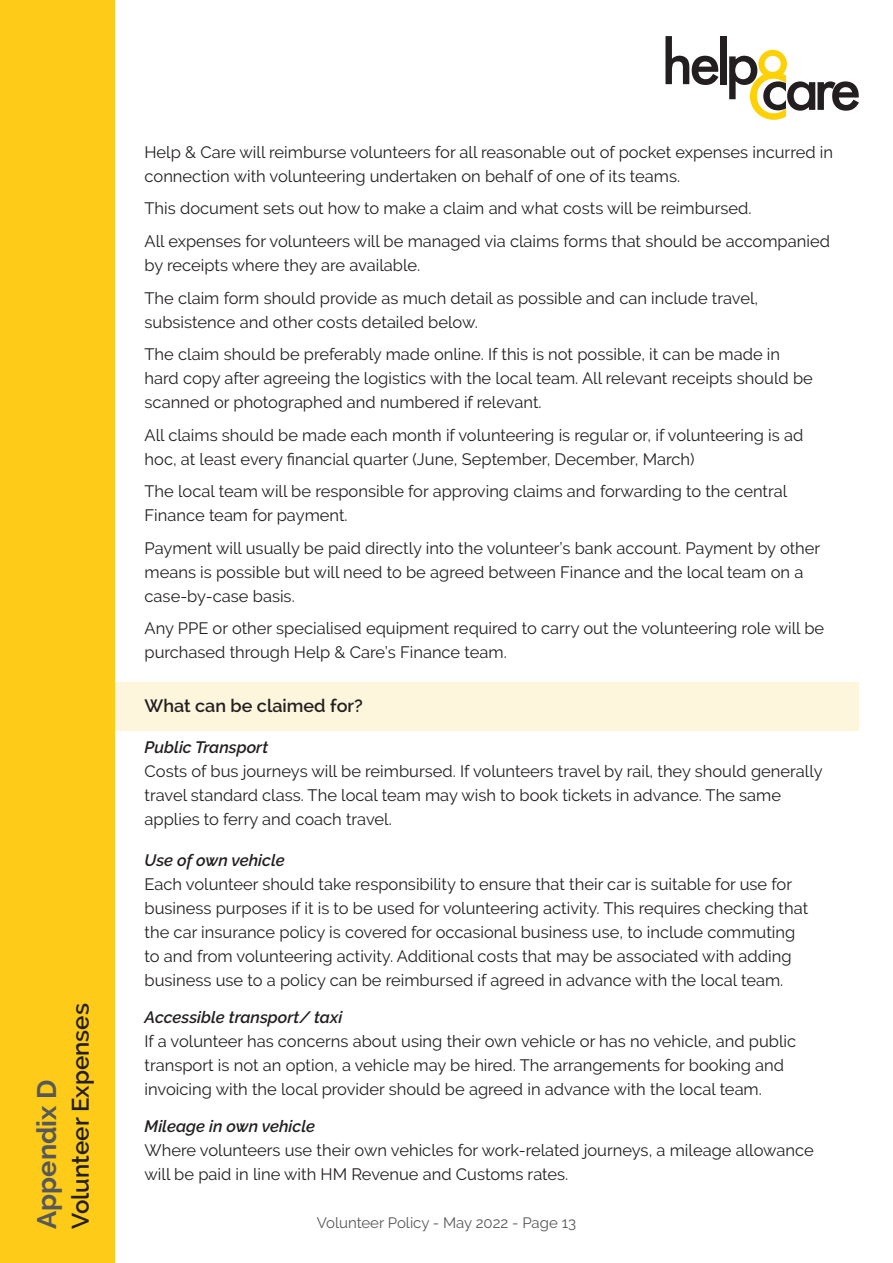
<style>
.page{position:relative;width:893px;height:1263px;background:#fff}
.page>*{position:absolute;margin:0;border:0;box-sizing:border-box;transform-origin:0 0}
.t1{font:700 27px "Raleway";color:#57585a}
.t2{font:600 24px "Raleway";color:#231f20}
.t3{font:600 18px "Raleway";color:#231f20}
.t4{font:16.5px/24px "Raleway";color:#231f20}
.t5{font:italic 600 16.5px "Raleway";color:#231f20}
.t6{font:15px "Raleway";color:#57585a}
</style>
<div class="page">
<div style="left:115px;top:682px;width:744px;height:48px;background:#fef5dd"></div>
<div style="left:0;top:0;width:115px;height:1263px;background:#fecc18"></div>
<div style="left:720px;top:36px;width:7px;height:48px;background:#231f20"></div>
<svg style="left:729px;top:50px;width:130px;height:70px"></svg>
<svg style="left:665px;top:36px;width:53px;height:49px"></svg>
<h1 class="t1" style="left:31px;top:1229px;width:151px;rotate:-90deg">Appendix D</h1>
<h2 class="t2" style="left:66px;top:1229px;width:227px;rotate:-90deg">Volunteer Expenses</h2>
<p class="t4" style="left:145px;top:140px;width:690px">Help &amp; Care will reimburse volunteers for all reasonable out of pocket expenses incurred in connection with volunteering undertaken on behalf of one of its teams.</p>
<p class="t4" style="left:145px;top:192px;width:687px;line-height:32.5px">This document sets out how to make a claim and what costs will be reimbursed.<br>All expenses for volunteers will be managed via claims forms that should be accompanied</p>
<p class="t4" style="left:145px;top:249px;width:615px;line-height:32.5px">by receipts where they are available.<br>The claim form should provide as much detail as possible and can include travel,</p>
<p class="t4" style="left:145px;top:305px;width:637px;line-height:32.5px">subsistence and other costs detailed below.<br>The claim should be preferably made online. If this is not possible, it can be made in</p>
<p class="t4" style="left:145px;top:366px;width:670px">hard copy after agreeing the logistics with the local team. All relevant receipts should be scanned or photographed and numbered if relevant.</p>
<p class="t4" style="left:145px;top:423px;width:660px">All claims should be made each month if volunteering is regular or, if volunteering is ad hoc, at least every financial quarter (June, September, December, March)</p>
<p class="t4" style="left:145px;top:479px;width:644px">The local team will be responsible for approving claims and forwarding to the central<br>Finance team for payment.</p>
<p class="t4" style="left:145px;top:536px;width:677px">Payment will usually be paid directly into the volunteer’s bank account. Payment by other means is possible but will need to be agreed between Finance and the local team on a case-by-case basis.</p>
<p class="t4" style="left:145px;top:616px;width:681px">Any PPE or other specialised equipment required to carry out the volunteering role will be purchased through Help &amp; Care’s Finance team.</p>
<p class="t3" style="left:145px;top:695px;width:220px">What can be claimed for?</p>
<p class="t5" style="left:145px;top:737px;width:125px">Public Transport</p>
<p class="t4" style="left:145px;top:759px;width:680px">Costs of bus journeys will be reimbursed. If volunteers travel by rail, they should generally travel standard class. The local team may wish to book tickets in advance. The same applies to ferry and coach travel.</p>
<p class="t5" style="left:145px;top:850px;width:142px">Use of own vehicle</p>
<p class="t4" style="left:145px;top:872px;width:665px">Each volunteer should take responsibility to ensure that their car is suitable for use for business purposes if it is to be used for volunteering activity. This requires checking that the car insurance policy is covered for occasional business use, to include commuting to and from volunteering activity. Additional costs that may be associated with adding business use to a policy can be reimbursed if agreed in advance with the local team.</p>
<p class="t5" style="left:145px;top:1007px;width:199px">Accessible transport/ taxi</p>
<p class="t4" style="left:145px;top:1029px;width:653px">If a volunteer has concerns about using their own vehicle or has no vehicle, and public transport is not an option, a vehicle may be hired. The arrangements for booking and invoicing with the local provider should be agreed in advance with the local team.</p>
<p class="t5" style="left:145px;top:1116px;width:172px">Mileage in own vehicle</p>
<p class="t4" style="left:145px;top:1138px;width:671px">Where volunteers use their own vehicles for work-related journeys, a mileage allowance will be paid in line with HM Revenue and Customs rates.</p>
<p class="t6" style="left:317px;top:1214px;width:261px">Volunteer Policy - May 2022 - Page 13</p>
</div>
